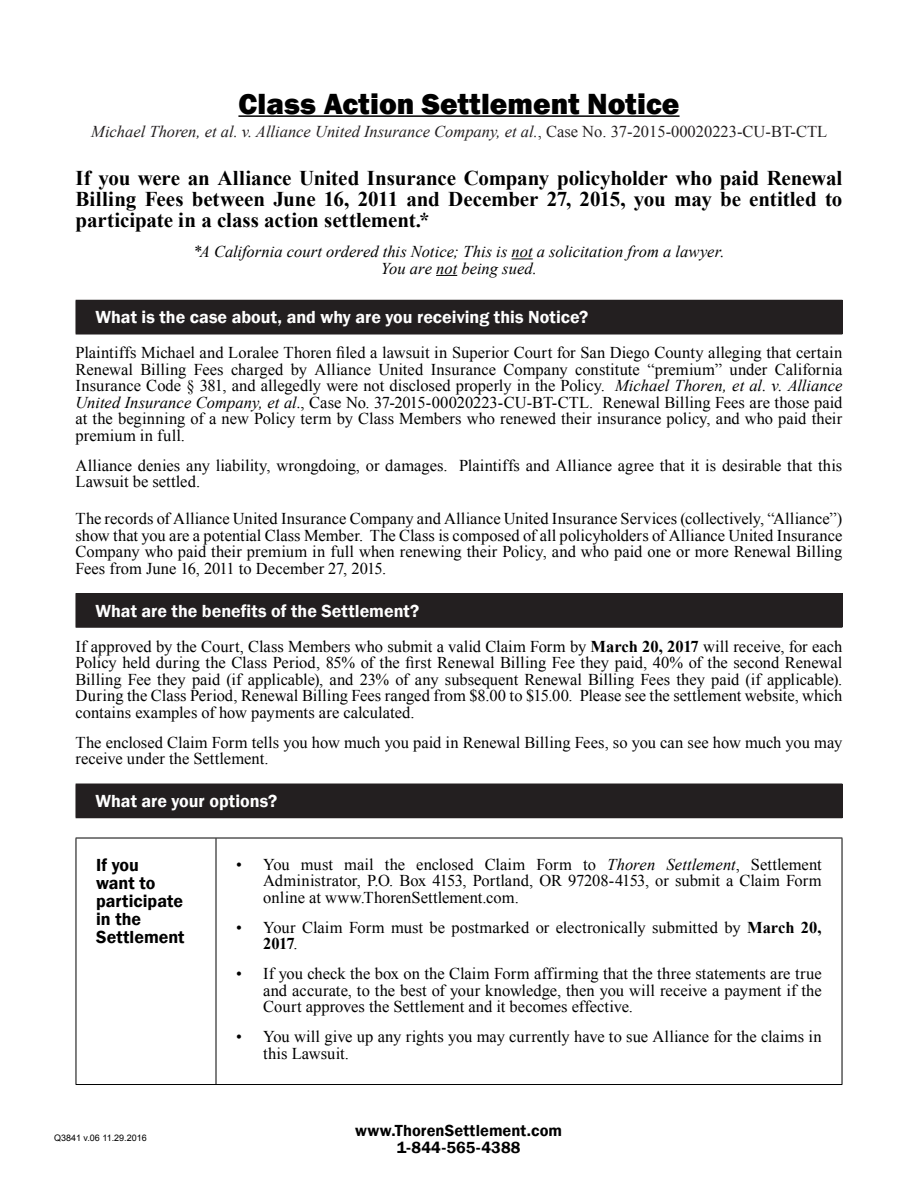
<style>
.page{position:relative;width:918px;height:1188px;background:#fff}
.page>*{position:absolute;margin:0;border:0;box-sizing:border-box;transform-origin:0 0}
.t1{font:800 30px "Franklin Gothic";color:#000}
.t2{font:700 21px/21px "Times New Roman";letter-spacing:-.005em;color:#000;text-align:justify}
.t3{font:600 18px "Franklin Gothic";color:#fff}
.t4{font:600 18px/18px "Franklin Gothic";color:#000}
.t5{font:16.5px/16.5px "Times New Roman";color:#000;text-align:justify}
.t6{font:italic 16.5px "Times New Roman";color:#231f20}
.t7{font:italic 16.5px/16.5px "Times New Roman";color:#000;text-align:center}
.t8{font:600 16.5px/16.5px "Franklin Gothic";letter-spacing:.005em;color:#000;text-align:center}
.t9{font:9px "Arial";color:#000}
.s1{font-style:normal}
.s2{font-style:italic}
.s3{font-weight:700}
</style>
<div class="page">
<hr style="left:238px;top:115px;width:442px;height:2px;background:#000">
<svg style="left:512px;top:259px;width:21px;height:1px"></svg>
<svg style="left:436px;top:275px;width:21px;height:1px"></svg>
<div style="left:76px;top:300px;width:766px;height:34px;background:#231f20"></div>
<hr style="left:842px;top:301px;width:1px;height:33px;background:#231f20">
<hr style="left:76px;top:334px;width:766px;height:1px;background:#231f20">
<div style="left:76px;top:594px;width:766px;height:33px;background:#231f20"></div>
<hr style="left:76px;top:593px;width:766px;height:1px;background:#231f20">
<hr style="left:842px;top:594px;width:1px;height:33px;background:#231f20">
<hr style="left:76px;top:627px;width:766px;height:1px;background:#231f20">
<div style="left:76px;top:784px;width:766px;height:34px;background:#231f20"></div>
<hr style="left:842px;top:784px;width:1px;height:33px;background:#231f20">
<hr style="left:76px;top:838px;width:140px;height:1px;background:#000">
<hr style="left:76px;top:838px;width:1px;height:246px;background:#000">
<hr style="left:216px;top:838px;width:626px;height:1px;background:#000">
<hr style="left:216px;top:838px;width:1px;height:246px;background:#000">
<hr style="left:842px;top:838px;width:1px;height:246px;background:#000">
<hr style="left:76px;top:1084px;width:140px;height:1px;background:#000">
<hr style="left:216px;top:1084px;width:626px;height:1px;background:#000">
<h1 class="t1" style="left:238px;top:84px;width:443px">Class Action Settlement Notice</h1>
<p class="t6" style="left:91px;top:120px;width:737px">Michael Thoren, et al. v. Alliance United Insurance Company, et al.<span class="s1">, Case No. 37-2015-00020223-CU-BT-CTL</span></p>
<p class="t2" style="left:76px;top:167px;width:768px">If you were an Alliance United Insurance Company policyholder who paid Renewal Billing Fees between June 16, 2011 and December 27, 2015, you may be entitled to participate in a class action settlement.*</p>
<p class="t7" style="left:193px;top:243px;width:533px">*A California court ordered this Notice; This is not a solicitation from a lawyer.<br>You are not being sued.</p>
<p class="t3" style="left:95px;top:306px;width:494px">What is the case about, and why are you receiving this Notice?</p>
<p class="t5" style="left:76px;top:344px;width:768px">Plaintiffs Michael and Loralee Thoren filed a lawsuit in Superior Court for San Diego County alleging that certain Renewal Billing Fees charged by Alliance United Insurance Company constitute “premium” under California Insurance Code § 381, and allegedly were not disclosed properly in the Policy. <span class="s2">Michael Thoren, et al. v. Alliance United Insurance Company, et al.</span>, Case No. 37-2015-00020223-CU-BT-CTL. Renewal Billing Fees are those paid at the beginning of a new Policy term by Class Members who renewed their insurance policy, and who paid their premium in full.</p>
<p class="t5" style="left:76px;top:457px;width:768px">Alliance denies any liability, wrongdoing, or damages. Plaintiffs and Alliance agree that it is desirable that this<br>Lawsuit be settled.</p>
<p class="t5" style="left:76px;top:510px;width:768px">The records of Alliance United Insurance Company and Alliance United Insurance Services (collectively, “Alliance”) show that you are a potential Class Member. The Class is composed of all policyholders of Alliance United Insurance Company who paid their premium in full when renewing their Policy, and who paid one or more Renewal Billing Fees from June 16, 2011 to December 27, 2015.</p>
<p class="t3" style="left:95px;top:600px;width:325px">What are the benefits of the Settlement?</p>
<p class="t5" style="left:76px;top:638px;width:768px">If approved by the Court, Class Members who submit a valid Claim Form by <span class="s3">March 20, 2017</span> will receive, for each Policy held during the Class Period, 85% of the first Renewal Billing Fee they paid, 40% of the second Renewal Billing Fee they paid (if applicable), and 23% of any subsequent Renewal Billing Fees they paid (if applicable).<br>During the Class Period, Renewal Billing Fees ranged from $8.00 to $15.00. Please see the settlement website, which contains examples of how payments are calculated.</p>
<p class="t5" style="left:76px;top:734px;width:768px">The enclosed Claim Form tells you how much you paid in Renewal Billing Fees, so you can see how much you may receive under the Settlement.</p>
<p class="t3" style="left:95px;top:790px;width:183px">What are your options?</p>
<p class="t4" style="left:96px;top:856px;width:90px">If you<br>want to participate in the<br>Settlement</p>
<p class="t5" style="left:263px;top:856px;width:560px;text-indent:-27px">• You must mail the enclosed Claim Form to <span class="s2">Thoren Settlement</span>, Settlement Administrator, P.O. Box 4153, Portland, OR 97208-4153, or submit a Claim Form online at www.ThorenSettlement.com.</p>
<p class="t5" style="left:263px;top:919px;width:560px;text-indent:-27px">• Your Claim Form must be postmarked or electronically submitted by <span class="s3">March 20,<br>2017</span>.</p>
<p class="t5" style="left:263px;top:965px;width:560px;text-indent:-27px">• If you check the box on the Claim Form affirming that the three statements are true and accurate, to the best of your knowledge, then you will receive a payment if the Court approves the Settlement and it becomes effective.</p>
<p class="t5" style="left:263px;top:1028px;width:560px;text-indent:-27px">• You will give up any rights you may currently have to sue Alliance for the claims in this Lawsuit.</p>
<p class="t9" style="left:54px;top:1131px;width:94px">Q3841 v.06 11.29.2016</p>
<p class="t8" style="left:355px;top:1122px;width:208px">www.ThorenSettlement.com<br>1-844-565-4388</p>
</div>
